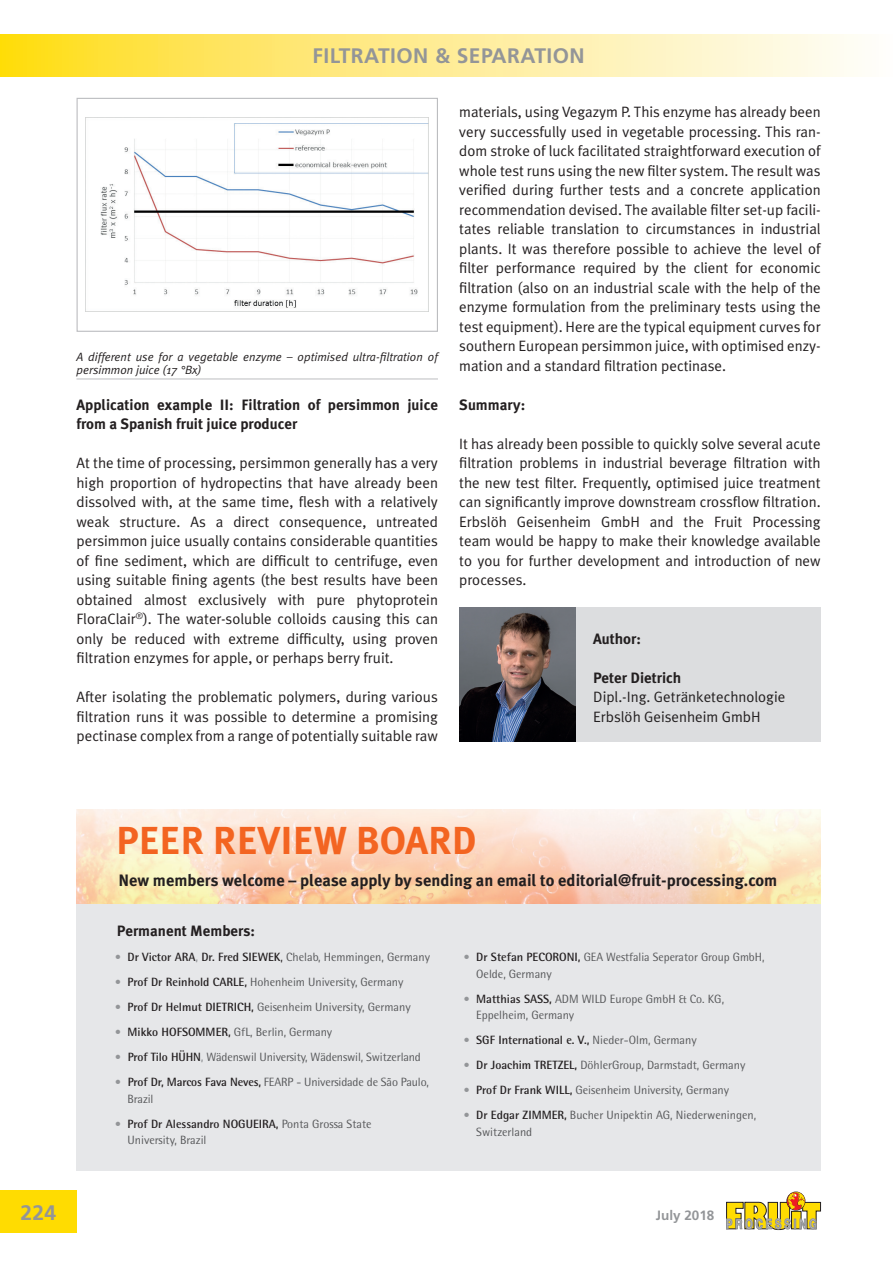
<style>
.page{position:relative;width:893px;height:1263px;background:#fff}
.page>*{position:absolute;margin:0;border:0;box-sizing:border-box;transform-origin:0 0}
.t1{font:700 39px "Meta Plus";color:#f36421}
.t2{font:700 21px "Frutiger";letter-spacing:.02em;color:#939598}
.t3{font:700 16.5px "Meta Plus";color:#231f20}
.t4{font:15px/19.5px "Meta Plus Normal";color:#231f20;text-align:justify}
.t5{font:700 15px/19.5px "Meta Plus";color:#231f20}
.t6{font:700 13.5px "Frutiger";color:#939598}
.t7{font:12px/16.5px "Rotis Semi Sans";color:#57585a}
.t8{font:700 12px "Rotis Semi Sans";color:#231f20}
.t9{font:italic 12px/13.5px "Meta Plus Normal";color:#231f20}
.s1{color:#939598}
.s2{font-weight:400}
.s3{font-weight:400;color:#57585a}
.s4{font-weight:700;color:#939598}
.s5{font-weight:700;color:#231f20}
</style>
<div class="page">
<svg style="left:0;top:34px;width:858px;height:43px;background:#feec8c"></svg>
<div style="left:0;top:1191px;width:77px;height:42px;background:#ffdc01"></div>
<svg style="left:726px;top:1192px;width:95px;height:38px"></svg>
<img style="left:86px;top:118px;width:343px;height:194px">
<div style="left:77px;top:98px;width:361px;height:234px;border:1px solid #bcbdc0"></div>
<hr style="left:77px;top:379px;width:361px;height:1px;background:#bcbdc0">
<div style="left:576px;top:607px;width:245px;height:134px;background:#dcdddf"></div>
<img style="left:459px;top:607px;width:116px;height:134px">
<div style="left:77px;top:886px;width:744px;height:284px;background:#e6e7e9"></div>
<img style="left:77px;top:810px;width:744px;height:93px">
<h2 class="t2" style="left:313px;top:44px;width:273px">FILTRATION &amp; SEPARATION</h2>
<p class="t9" style="left:77px;top:350px;width:363px">A different use for a vegetable enzyme – optimised ultra-filtration of persimmon juice (17 °Bx)</p>
<p class="t5" style="left:77px;top:395px;width:363px">Application example II: Filtration of persimmon juice from a Spanish fruit juice producer</p>
<p class="t4" style="left:77px;top:453px;width:363px">At the time of processing, persimmon generally has a very high proportion of hydropectins that have already been dissolved with, at the same time, flesh with a relatively weak structure. As a direct consequence, untreated persimmon juice usually contains considerable quantities of fine sediment, which are difficult to centrifuge, even using suitable fining agents (the best results have been obtained almost exclusively with pure phytoprotein FloraClair<sup>®</sup>). The water-soluble colloids causing this can only be reduced with extreme difficulty, using proven filtration enzymes for apple, or perhaps berry fruit.</p>
<p class="t4" style="left:77px;top:687px;width:363px">After isolating the problematic polymers, during various filtration runs it was possible to determine a promising pectinase complex from a range of potentially suitable raw</p>
<p class="t4" style="left:459px;top:102px;width:363px">materials, using Vegazym P. This enzyme has already been very successfully used in vegetable processing. This ran&shy;dom stroke of luck facilitated straightforward execution of whole test runs using the new filter system. The result was verified during further tests and a concrete application recommendation devised. The available filter set-up facili&shy;tates reliable translation to circumstances in industrial plants. It was therefore possible to achieve the level of filter performance required by the client for economic filtration (also on an industrial scale with the help of the enzyme formulation from the preliminary tests using the test equipment). Here are the typical equipment curves for southern European persimmon juice, with optimised enzy&shy;mation and a standard filtration pectinase.</p>
<p class="t5" style="left:459px;top:395px;width:68px">Summary:</p>
<p class="t4" style="left:459px;top:434px;width:363px">It has already been possible to quickly solve several acute filtration problems in industrial beverage filtration with the new test filter. Frequently, optimised juice treatment can significantly improve downstream crossflow filtration.<br>Erbslöh Geisenheim GmbH and the Fruit Processing team would be happy to make their knowledge available to you for further development and introduction of new processes.</p>
<p class="t5" style="left:593px;top:629px;width:49px">Author:</p>
<p class="t5" style="left:593px;top:668px;width:90px">Peter Dietrich</p>
<p class="t4" style="left:593px;top:687px;width:194px">Dipl.-Ing. Getränketechnologie<br>Erbslöh Geisenheim GmbH</p>
<h1 class="t1" style="left:116px;top:817px;width:362px">PEER REVIEW BOARD</h1>
<p class="t3" style="left:118px;top:871px;width:660px">New members welcome – please apply by sending an email to editorial@fruit-processing.com</p>
<p class="t5" style="left:117px;top:921px;width:140px">Permanent Members:</p>
<p class="t8" style="left:115px;top:950px;width:317px"><span class="s1">•</span> Dr Victor ARA<span class="s1">,</span> Dr. Fred SIEWEK<span class="s2">,</span> <span class="s3">Chelab, Hemmingen, Germany</span></p>
<p class="t7" style="left:115px;top:974px;width:290px"><span class="s4">•</span> <span class="s5">Prof Dr Reinhold CARLE,</span> Hohenheim University, Germany</p>
<p class="t7" style="left:115px;top:999px;width:297px"><span class="s4">•</span> <span class="s5">Prof Dr Helmut DIETRICH,</span> Geisenheim University, Germany</p>
<p class="t7" style="left:115px;top:1024px;width:219px"><span class="s4">•</span> <span class="s5">Mikko HOFSOMMER,</span> GfL, Berlin, Germany</p>
<p class="t7" style="left:115px;top:1049px;width:308px"><span class="s4">•</span> <span class="s5">Prof Tilo HÜHN</span><span class="s4">,</span> Wädenswil University, Wädenswil, Switzerland</p>
<p class="t7" style="left:128px;top:1074px;width:303px;text-indent:-13px"><span class="s4">•</span> <span class="s5">Prof Dr, Marcos Fava Neves,</span> FEARP - Universidade de São Paulo,<br>Brazil</p>
<p class="t7" style="left:128px;top:1115px;width:245px;text-indent:-13px"><span class="s4">•</span> <span class="s5">Prof Dr Alessandro NOGUEIRA,</span> Ponta Grossa State<br>University, Brazil</p>
<p class="t7" style="left:476px;top:949px;width:290px;text-indent:-13px"><span class="s4">•</span> <span class="s5">Dr Stefan PECORONI,</span> GEA Westfalia Seperator Group GmbH,<br>Oelde, Germany</p>
<p class="t7" style="left:476px;top:990px;width:249px;text-indent:-13px"><span class="s4">•</span> <span class="s5">Matthias SASS,</span> ADM WILD Europe GmbH &amp; Co. KG,<br>Eppelheim, Germany</p>
<p class="t8" style="left:464px;top:1033px;width:235px"><span class="s1">•</span> SGF International e. V., <span class="s3">Nieder-Olm, Germany</span></p>
<p class="t7" style="left:464px;top:1057px;width:283px"><span class="s4">•</span> <span class="s5">Dr Joachim TRETZEL,</span> DöhlerGroup, Darmstadt, Germany</p>
<p class="t7" style="left:464px;top:1082px;width:267px"><span class="s4">•</span> <span class="s5">Prof Dr Frank WILL,</span> Geisenheim University, Germany</p>
<p class="t7" style="left:476px;top:1107px;width:281px;text-indent:-13px"><span class="s4">•</span> <span class="s5">Dr Edgar ZIMMER,</span> Bucher Unipektin AG, Niederweningen,<br>Switzerland</p>
<h2 class="t2" style="left:20px;top:1201px;width:37px">224</h2>
<p class="t6" style="left:656px;top:1208px;width:60px">July 2018</p>
</div>
